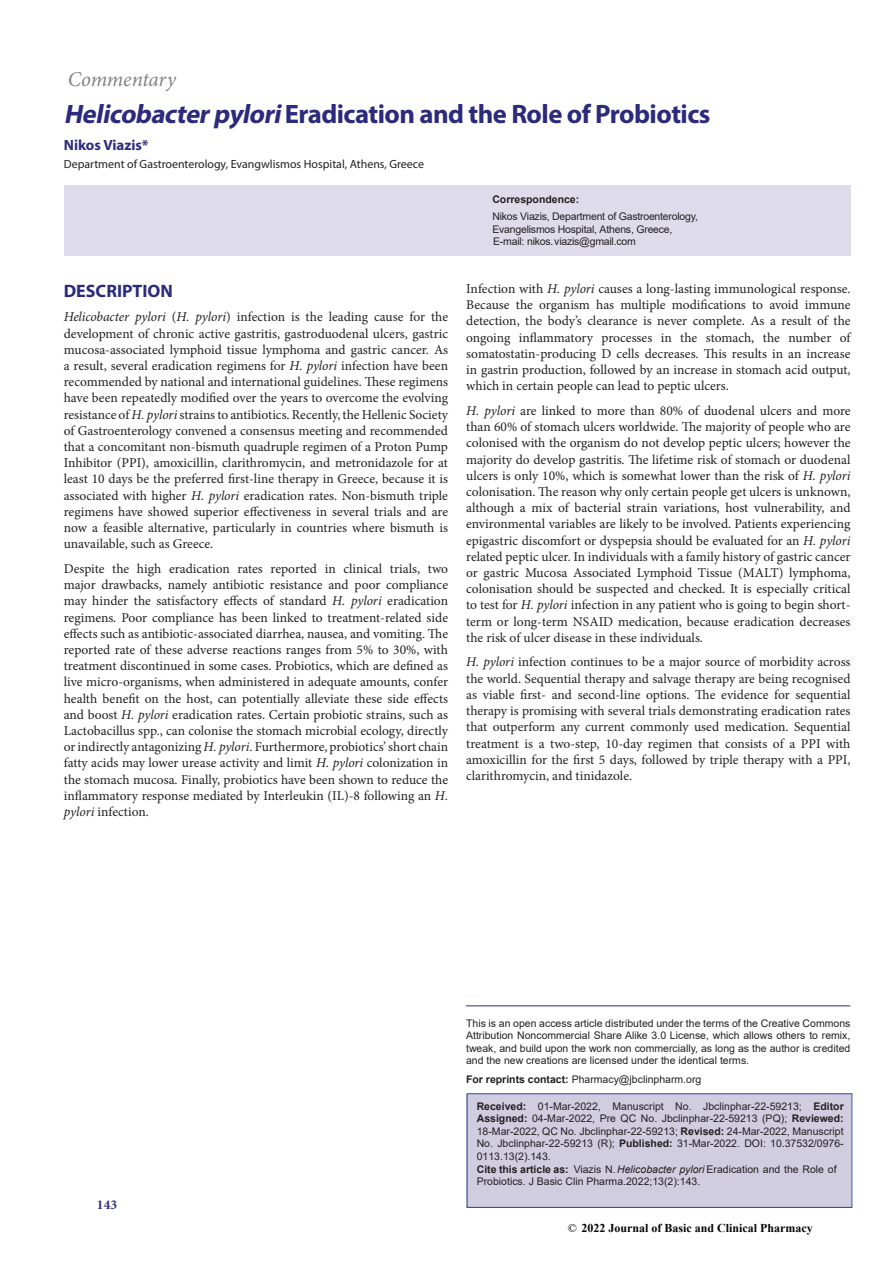
<style>
.page{position:relative;width:893px;height:1263px;background:#fff}
.page>*{position:absolute;margin:0;border:0;box-sizing:border-box;transform-origin:0 0}
.t1{font:700 26.7px "Myriad Pro";letter-spacing:-.02em;color:#2c2a7c}
.t2{font:italic 21px "Minion Pro";letter-spacing:-.01em;color:#808284}
.t3{font:700 18px "Myriad Pro";color:#2c2a7c}
.t4{font:700 14.85px "Myriad Pro";color:#2c2a7c}
.t5{font:13.5px/16.2px "Minion Pro";color:#231f20;text-align:justify}
.t6{font:700 13.5px "Minion Pro";color:#2c2a7c}
.t7{font:700 12px "Times New Roman";color:#040503}
.t8{font:11.85px "Myriad Pro";color:#231f20}
.t9{font:10.5px/12.6px "Arial";color:#231f20;text-align:justify}
.t10{font:10.5px "Arial";letter-spacing:-.02em;color:#231f20}
.t11{font:700 10.5px "Arial";color:#231f20}
.s1{font-style:italic}
.s2{font-weight:700}
.s3{font-weight:400}
</style>
<div class="page">
<hr style="left:466px;top:1005px;width:384px;height:1px;background:#2b2f79">
<div style="left:64px;top:185px;width:786px;height:70px;background:#dedcea"></div>
<div style="left:466px;top:1094px;width:385px;height:114px;background:#d1cde0"></div>
<div style="left:467px;top:1093px;width:385px;height:115px;border:1px solid #26489d"></div>
<h2 class="t2" style="left:68px;top:65px;width:110px">Commentary</h2>
<h1 class="t1" style="left:64px;top:97px;width:648px"><span class="s1">Helicobacterpylori</span>Eradication and the Role of Probiotics</h1>
<p class="t4" style="left:64px;top:135px;width:86px">Nikos Viazis*</p>
<p class="t8" style="left:64px;top:157px;width:362px">Department of Gastroenterology, Evangwlismos Hospital, Athens, Greece</p>
<p class="t11" style="left:492px;top:192px;width:88px">Correspondence:</p>
<p class="t10" style="left:492px;top:209px;width:207px">Nikos Viazis, Department of Gastroenterology,</p>
<p class="t10" style="left:493px;top:234px;width:144px">E-mail: nikos.viazis@gmail.com</p>
<p class="t10" style="left:492px;top:222px;width:182px">Evangelismos Hospital, Athens, Greece,</p>
<h3 class="t3" style="left:64px;top:279px;width:111px">DESCRIPTION</h3>
<p class="t5" style="left:64px;top:309px;width:386px"><span class="s1">Helicobacter pylori</span> (<span class="s1">H. pylori</span>) infection is the leading cause for the development of chronic active gastritis, gastroduodenal ulcers, gastric mucosa-associated lymphoid tissue lymphoma and gastric cancer. As a result, several eradication regimens for <span class="s1">H. pylori</span> infection have been recommended by national and international guidelines. These regimens have been repeatedly modified over the years to overcome the evolving resistance of <span class="s1">H. pylori</span> strains to antibiotics. Recently, the Hellenic Society of Gastroenterology convened a consensus meeting and recommended that a concomitant non-bismuth quadruple regimen of a Proton Pump Inhibitor (PPI), amoxicillin, clarithromycin, and metronidazole for at least 10 days be the preferred first-line therapy in Greece, because it is associated with higher <span class="s1">H. pylori</span> eradication rates. Non-bismuth triple regimens have showed superior effectiveness in several trials and are now a feasible alternative, particularly in countries where bismuth is unavailable, such as Greece.</p>
<p class="t5" style="left:64px;top:561px;width:386px">Despite the high eradication rates reported in clinical trials, two major drawbacks, namely antibiotic resistance and poor compliance may hinder the satisfactory effects of standard <span class="s1">H. pylori</span> eradication regimens. Poor compliance has been linked to treatment-related side effects such as antibiotic-associated diarrhea, nausea, and vomiting. The reported rate of these adverse reactions ranges from 5% to 30%, with treatment discontinued in some cases. Probiotics, which are defined as live micro-organisms, when administered in adequate amounts, confer health benefit on the host, can potentially alleviate these side effects and boost <span class="s1">H. pylori</span> eradication rates. Certain probiotic strains, such as Lactobacillus spp., can colonise the stomach microbial ecology, directly or indirectly antagonizing <span class="s1">H. pylori</span>. Furthermore, probiotics’ short chain fatty acids may lower urease activity and limit <span class="s1">H. pylori</span> colonization in the stomach mucosa. Finally, probiotics have been shown to reduce the inflammatory response mediated by Interleukin (IL)-8 following an <span class="s1">H. pylori</span> infection.</p>
<p class="t5" style="left:466px;top:281px;width:386px">Infection with <span class="s1">H. pylori</span> causes a long-lasting immunological response.<br>Because the organism has multiple modifications to avoid immune detection, the body’s clearance is never complete. As a result of the ongoing inflammatory processes in the stomach, the number of somatostatin-producing D cells decreases. This results in an increase in gastrin production, followed by an increase in stomach acid output, which in certain people can lead to peptic ulcers.</p>
<p class="t5" style="left:466px;top:403px;width:386px"><span class="s1">H. pylori</span> are linked to more than 80% of duodenal ulcers and more than 60% of stomach ulcers worldwide. The majority of people who are colonised with the organism do not develop peptic ulcers; however the majority do develop gastritis. The lifetime risk of stomach or duodenal ulcers is only 10%, which is somewhat lower than the risk of <span class="s1">H. pylori </span>colonisation. The reason why only certain people get ulcers is unknown, although a mix of bacterial strain variations, host vulnerability, and environmental variables are likely to be involved. Patients experiencing epigastric discomfort or dyspepsia should be evaluated for an <span class="s1">H. pylori </span>related peptic ulcer. In individuals with a family history of gastric cancer or gastric Mucosa Associated Lymphoid Tissue (MALT) lymphoma, colonisation should be suspected and checked. It is especially critical to test for <span class="s1">H. pylori</span> infection in any patient who is going to begin short&shy;term or long-term NSAID medication, because eradication decreases the risk of ulcer disease in these individuals.</p>
<p class="t5" style="left:466px;top:654px;width:386px"><span class="s1">H. pylori</span> infection continues to be a major source of morbidity across the world. Sequential therapy and salvage therapy are being recognised as viable first- and second-line options. The evidence for sequential therapy is promising with several trials demonstrating eradication rates that outperform any current commonly used medication. Sequential treatment is a two-step, 10-day regimen that consists of a PPI with amoxicillin for the first 5 days, followed by triple therapy with a PPI, clarithromycin, and tinidazole.</p>
<p class="t6" style="left:97px;top:1195px;width:22px">143</p>
<p class="t9" style="left:466px;top:1016px;width:386px">This is an open access article distributed under the terms of the Creative Commons Attribution Noncommercial Share Alike 3.0 License, which allows others to remix, tweak, and build upon the work non commercially, as long as the author is credited and the new creations are licensed under the identical terms.</p>
<p class="t9" style="left:466px;top:1073px;width:237px"><span class="s2">For reprints contact:</span> Pharmacy@jbclinpharm.org</p>
<p class="t9" style="left:477px;top:1099px;width:369px;text-align:left"><span class="s2">Received:</span> 01-Mar-2022, Manuscript No. Jbclinphar-22-59213; <span class="s2">Editor Assigned:</span> 04-Mar-2022, Pre QC No. Jbclinphar-22-59213 (PQ); <span class="s2">Reviewed:<br></span>18-Mar-2022, QC No. Jbclinphar-22-59213; <span class="s2">Revised:</span> 24-Mar-2022, Manuscript No. Jbclinphar-22-59213 (R); <span class="s2">Published:</span> 31-Mar-2022. DOI: 10.37532/0976- 0113.13(2).143.<br><span class="s2">Cite this article as:</span> Viazis N. <span class="s1">Helicobacter pylori</span> Eradication and the Role of Probiotics. J Basic Clin Pharma.2022;13(2):143.</p>
<p class="t7" style="left:568px;top:1219px;width:246px"><span class="s3">©</span> 2022 Journal of Basic and Clinical Pharmacy</p>
</div>
